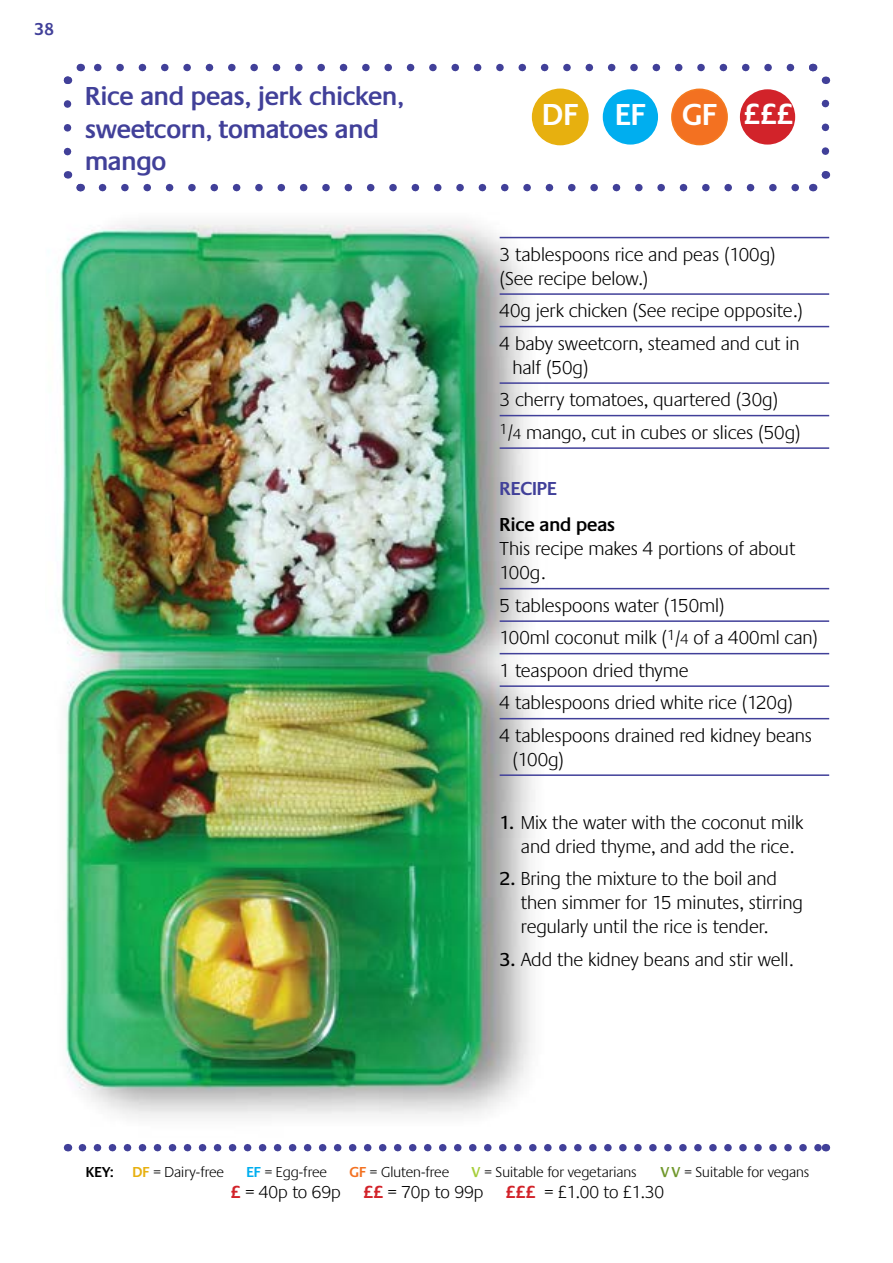
<style>
.page{position:relative;width:893px;height:1263px;background:#fff}
.page>*{position:absolute;margin:0;border:0;box-sizing:border-box;transform-origin:0 0}
.t1{font:600 31.5px "Praxis";color:#fff}
.t2{font:600 30px "Praxis";color:#fff}
.t3{font:600 27px/32.4px "Praxis";color:#414099}
.Ingredients_title{font:300 19.5px/24px "Praxis";color:#000}
.Ingredients_title-2{font:600 19.5px/36px "Praxis";color:#000}
.t4{font:300 18px "Praxis";color:#000}
.t5{font:600 18px "Praxis";color:#414099}
.t6{font:300 15px "Praxis";color:#000}
.s1{font-size:18px}
.s2{font-size:15px}
.s3{color:#414099}
.s4{font-weight:400}
.s5{font-weight:600}
.s6{font-weight:600;color:#e7b00f}
.s7{font-weight:600;color:#00aeef}
.s8{font-weight:600;color:#f37121}
.s9{font-weight:600;color:#a6ce39}
.s10{font-weight:600;color:#70982b}
.s11{font-weight:600;color:#d2232a}
</style>
<div class="page">
<img style="left:59px;top:222px;width:492px;height:896px">
<svg style="left:64px;top:104px;width:7px;height:52px"></svg>
<svg style="left:102px;top:184px;width:697px;height:7px"></svg>
<svg style="left:822px;top:99px;width:7px;height:52px"></svg>
<svg style="left:94px;top:64px;width:696px;height:7px"></svg>
<svg style="left:63px;top:171px;width:22px;height:21px"></svg>
<svg style="left:811px;top:171px;width:20px;height:21px"></svg>
<svg style="left:809px;top:63px;width:22px;height:21px"></svg>
<svg style="left:63px;top:63px;width:19px;height:21px"></svg>
<hr style="left:500px;top:237px;width:329px;height:1px;background:#414099">
<hr style="left:500px;top:293px;width:329px;height:2px;background:#414099">
<hr style="left:500px;top:326px;width:329px;height:1px;background:#414099">
<hr style="left:500px;top:382px;width:329px;height:2px;background:#414099">
<hr style="left:500px;top:415px;width:329px;height:1px;background:#414099">
<hr style="left:500px;top:447px;width:329px;height:2px;background:#414099">
<hr style="left:500px;top:588px;width:329px;height:1px;background:#414099">
<hr style="left:500px;top:620px;width:329px;height:2px;background:#414099">
<hr style="left:500px;top:653px;width:329px;height:1px;background:#414099">
<hr style="left:500px;top:685px;width:329px;height:2px;background:#414099">
<hr style="left:500px;top:718px;width:329px;height:1px;background:#414099">
<hr style="left:500px;top:774px;width:329px;height:2px;background:#414099">
<svg style="left:82px;top:1144px;width:736px;height:7px"></svg>
<div style="left:603px;top:89px;width:55px;height:56px;background:#00aeef;border-radius:50%"></div>
<div style="left:533px;top:89px;width:55px;height:56px;background:#e7b00f;border-radius:50%"></div>
<div style="left:532px;top:89px;width:57px;height:56px;border:2px solid #e7b00f;border-radius:50%"></div>
<div style="left:740px;top:89px;width:55px;height:56px;background:#d2232a;border-radius:50%"></div>
<div style="left:672px;top:89px;width:55px;height:56px;background:#f37121;border-radius:50%"></div>
<div style="left:671px;top:89px;width:57px;height:56px;border:2px solid #f47b20;border-radius:50%"></div>
<p class="t5" style="left:34px;top:19px;width:22px">38</p>
<p class="t3" style="left:85px;top:81px;width:320px">Rice and peas, jerk chicken, sweetcorn, tomatoes and mango</p>
<p class="t1" style="left:542px;top:97px;width:37px">DF</p>
<p class="t1" style="left:615px;top:97px;width:32px">EF</p>
<p class="t1" style="left:682px;top:97px;width:36px">GF</p>
<p class="t2" style="left:744px;top:97px;width:51px">£££</p>
<p class="Ingredients_title" style="left:500px;top:243px;width:278px">3 tablespoons rice and peas (100g) (See recipe below.)</p>
<p class="Ingredients_title" style="left:500px;top:299px;width:305px">40g jerk chicken (See recipe opposite.)</p>
<p class="Ingredients_title" style="left:512px;top:332px;width:289px;text-indent:-13px">4 baby sweetcorn, steamed and cut in half (50g)</p>
<p class="Ingredients_title" style="left:500px;top:388px;width:280px">3 cherry tomatoes, quartered (30g)</p>
<p class="Ingredients_title" style="left:500px;top:421px;width:303px"><sup>1</sup><span class="s1">/</span><span class="s2">4</span> mango, cut in cubes or slices (50g)</p>
<p class="Ingredients_title-2" style="left:500px;top:471px;width:117px"><span class="s3">RECIPE<br></span>Rice and peas</p>
<p class="Ingredients_title" style="left:500px;top:537px;width:297px">This recipe makes 4 portions of about<br>100g.</p>
<p class="Ingredients_title" style="left:500px;top:594px;width:227px">5 tablespoons water (150ml)</p>
<p class="Ingredients_title" style="left:500px;top:626px;width:320px">100ml coconut milk (<sup>1</sup><span class="s1">/</span><span class="s2">4</span> of a 400ml can)</p>
<p class="Ingredients_title" style="left:500px;top:659px;width:190px">1 teaspoon dried thyme</p>
<p class="Ingredients_title" style="left:500px;top:691px;width:295px">4 tablespoons dried white rice (120g)</p>
<p class="Ingredients_title" style="left:512px;top:724px;width:301px;text-indent:-13px">4 tablespoons drained red kidney beans (100g)</p>
<p class="Ingredients_title" style="left:521px;top:811px;width:284px;text-indent:-21px"><span class="s4">1.</span> Mix the water with the coconut milk and dried thyme, and add the rice.</p>
<p class="Ingredients_title" style="left:521px;top:867px;width:283px;text-indent:-21px"><span class="s4">2.</span> Bring the mixture to the boil and then simmer for 15 minutes, stirring regularly until the rice is tender.</p>
<p class="Ingredients_title" style="left:500px;top:948px;width:295px"><span class="s4">3.</span> Add the kidney beans and stir well.</p>
<p class="t6" style="left:86px;top:1164px;width:140px"><span class="s5">KEY:</span> <span class="s6">DF</span> = Dairy-free</p>
<p class="t6" style="left:247px;top:1164px;width:82px"><span class="s7">EF</span> = Egg-free</p>
<p class="t6" style="left:350px;top:1164px;width:101px"><span class="s8">GF</span> = Gluten-free</p>
<p class="t6" style="left:472px;top:1164px;width:166px"><span class="s9">V</span> = Suitable for vegetarians</p>
<p class="t6" style="left:660px;top:1164px;width:150px"><span class="s10">VV</span> = Suitable for vegans</p>
<p class="t4" style="left:231px;top:1183px;width:435px"><span class="s11">£</span> = 40p to 69p <span class="s11">££</span> = 70p to 99p <span class="s11">£££</span> = £1.00 to £1.30</p>
</div>
